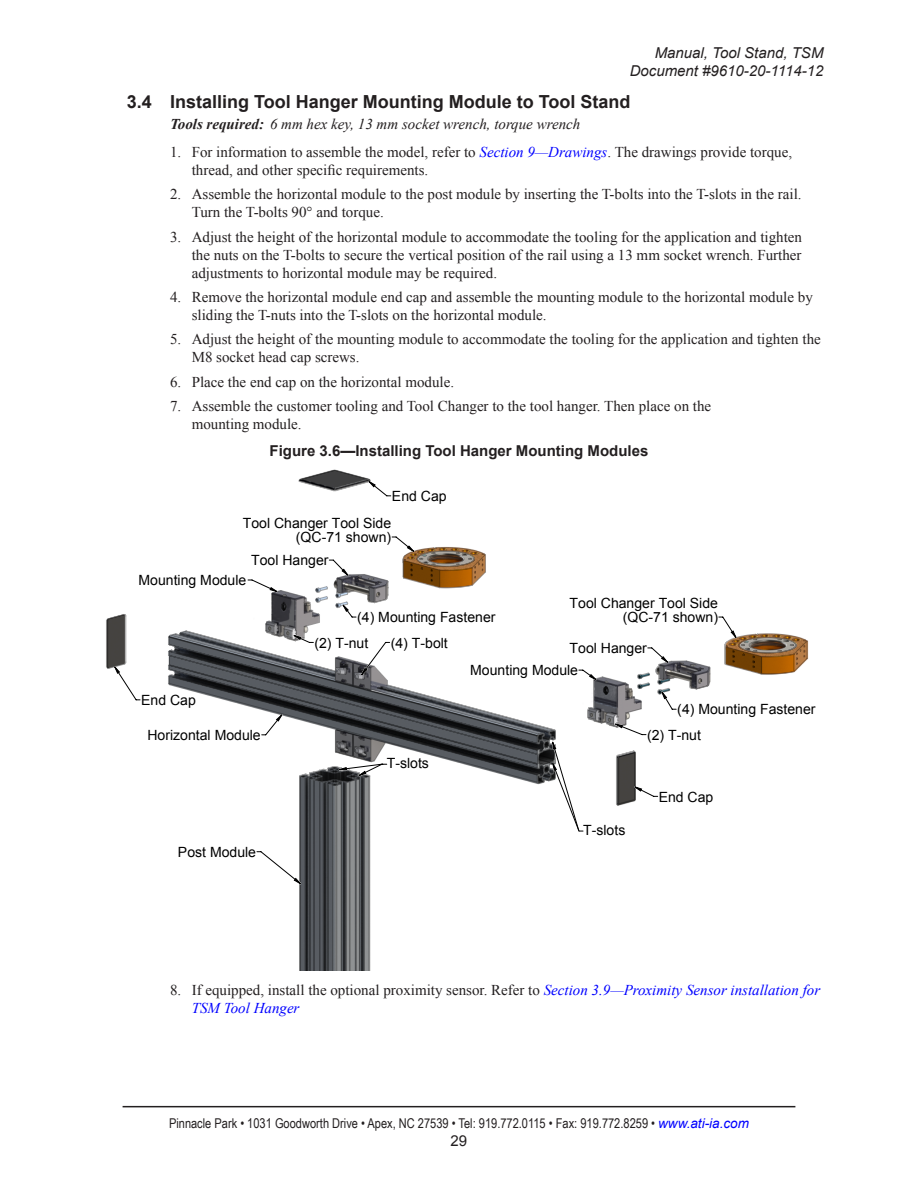
<style>
.page{position:relative;width:918px;height:1188px;background:#fff}
.page>*{position:absolute;margin:0;border:0;box-sizing:border-box;transform-origin:0 0}
.t1{font:700 18px "Arial";color:#231f20}
.t2{font:15px/18px "Times New Roman";color:#231f20}
.Tools_required_2{font:italic 15px "Times New Roman";color:#231f20}
.t3{font:700 15px "Arial";color:#231f20}
.t4{font:italic 15px/18px "Arial";color:#231f20;text-align:right}
.t5{font:15px "Arial";color:#231f20}
.t6{font:14.1px/14.1px "Arial";color:#000;text-align:right}
.t7{font:13.5px "Arial Narrow";color:#231f20}
.s1{font-weight:700}
.s2{font-style:italic;color:#00f}
.s3{font-family:"Arial";font-style:italic;color:#00f}
</style>
<div class="page">
<hr style="left:123px;top:1106px;width:672px;height:1px;background:#231f20">
<svg style="left:107px;top:470px;width:700px;height:501px"></svg>
<svg style="left:115px;top:481px;width:621px;height:403px"></svg>
<svg style="left:551px;top:740px;width:32px;height:92px"></svg>
<p class="t4" style="left:630px;top:44px;width:195px">Manual, Tool Stand, TSM<br>Document #9610-20-1114-12</p>
<p class="t1" style="left:127px;top:89px;width:505px">3.4 Installing Tool Hanger Mounting Module to Tool Stand</p>
<p class="Tools_required_2" style="left:170px;top:113px;width:412px"><span class="s1">Tools required:</span> 6 mm hex key, 13 mm socket wrench, torque wrench</p>
<p class="t2" style="left:192px;top:142px;width:602px;text-indent:-22px">1. For information to assemble the model, refer to <span class="s2">Section 9—Drawings</span>. The drawings provide torque, thread, and other specific requirements.</p>
<p class="t2" style="left:192px;top:185px;width:611px;text-indent:-22px">2. Assemble the horizontal module to the post module by inserting the T-bolts into the T-slots in the rail.<br>Turn the T-bolts 90° and torque.</p>
<p class="t2" style="left:192px;top:227px;width:612px;text-align:justify;text-indent:-22px">3. Adjust the height of the horizontal module to accommodate the tooling for the application and tighten the nuts on the T-bolts to secure the vertical position of the rail using a 13 mm socket wrench. Further adjustments to horizontal module may be required.</p>
<p class="t2" style="left:192px;top:288px;width:623px;text-indent:-22px">4. Remove the horizontal module end cap and assemble the mounting module to the horizontal module by sliding the T-nuts into the T-slots on the horizontal module.</p>
<p class="t2" style="left:192px;top:330px;width:631px;text-indent:-22px">5. Adjust the height of the mounting module to accommodate the tooling for the application and tighten the<br>M8 socket head cap screws.</p>
<p class="t2" style="left:170px;top:373px;width:286px">6. Place the end cap on the horizontal module.</p>
<p class="t2" style="left:192px;top:397px;width:521px;text-indent:-22px">7. Assemble the customer tooling and Tool Changer to the tool hanger. Then place on the mounting module.</p>
<p class="t3" style="left:270px;top:441px;width:380px">Figure 3.6—Installing Tool Hanger Mounting Modules</p>
<p class="t6" style="left:392px;top:489px;width:56px">End Cap</p>
<p class="t6" style="left:243px;top:516px;width:150px">Tool Changer Tool Side (QC-71 shown)</p>
<p class="t6" style="left:251px;top:553px;width:79px">Tool Hanger</p>
<p class="t6" style="left:139px;top:573px;width:109px">Mounting Module</p>
<p class="t6" style="left:141px;top:693px;width:56px">End Cap</p>
<p class="t6" style="left:147px;top:728px;width:115px">Horizontal Module</p>
<p class="t6" style="left:178px;top:845px;width:80px">Post Module</p>
<p class="t6" style="left:357px;top:610px;width:140px">(4) Mounting Fastener</p>
<p class="t6" style="left:314px;top:636px;width:55px">(2) T-nut</p>
<p class="t6" style="left:391px;top:636px;width:59px">(4) T-bolt</p>
<p class="t6" style="left:570px;top:596px;width:150px">Tool Changer Tool Side (QC-71 shown)</p>
<p class="t6" style="left:570px;top:641px;width:79px">Tool Hanger</p>
<p class="t6" style="left:387px;top:756px;width:44px">T-slots</p>
<p class="t6" style="left:470px;top:663px;width:109px">Mounting Module</p>
<p class="t6" style="left:583px;top:823px;width:44px">T-slots</p>
<p class="t6" style="left:677px;top:703px;width:140px">(4) Mounting Fastener</p>
<p class="t6" style="left:647px;top:728px;width:55px">(2) T-nut</p>
<p class="t6" style="left:659px;top:790px;width:56px">End Cap</p>
<p class="t2" style="left:192px;top:981px;width:630px;text-indent:-22px">8. If equipped, install the optional proximity sensor. Refer to <span class="s2">Section 3.9—Proximity Sensor installation for<br>TSM Tool Hanger</span></p>
<p class="t7" style="left:169px;top:1114px;width:581px">Pinnacle Park • 1031 Goodworth Drive • Apex, NC 27539 • Tel: 919.772.0115 • Fax: 919.772.8259 • <span class="s3">www.ati-ia.com</span></p>
<p class="t5" style="left:451px;top:1131px;width:18px">29</p>
</div>
